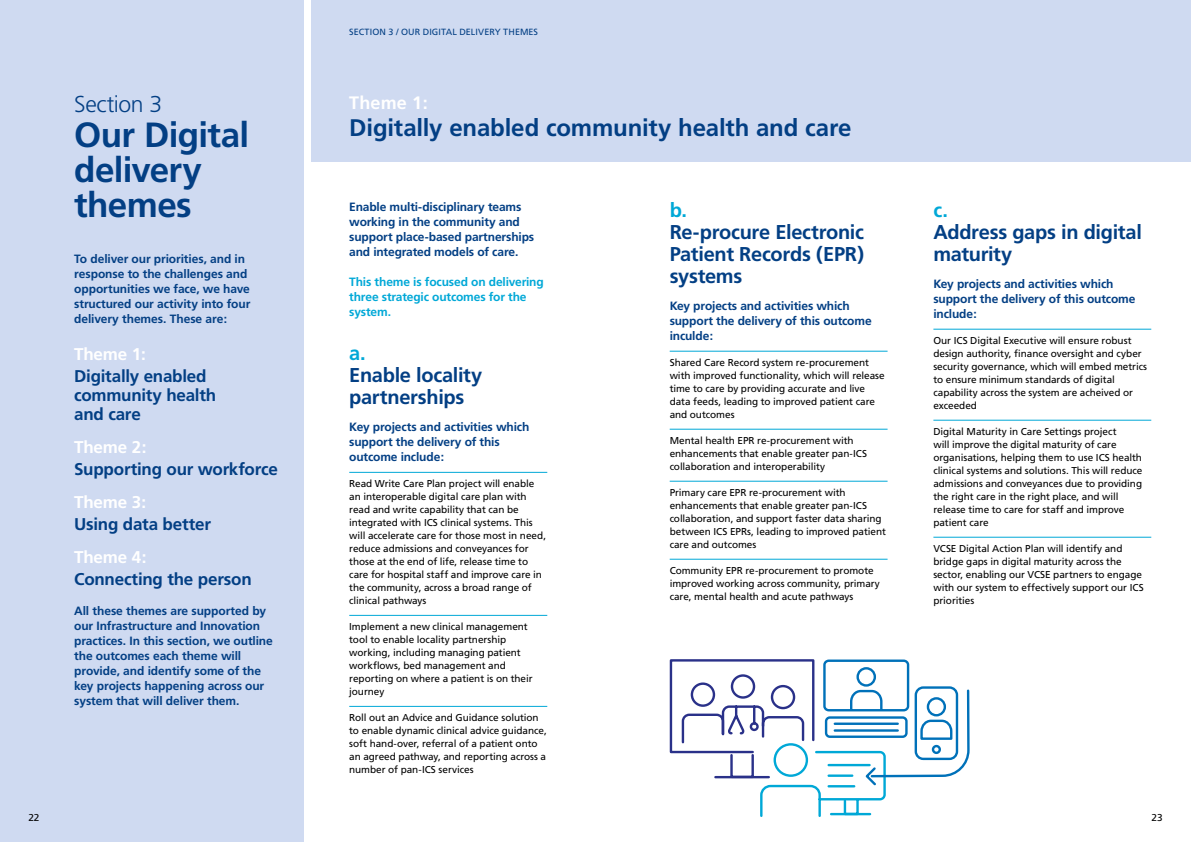
<style>
.page{position:relative;width:1191px;height:842px;background:#fff}
.page>*{position:absolute;margin:0;border:0;box-sizing:border-box;transform-origin:0 0}
.t1{font:700 35px/35px "Frutiger";letter-spacing:-.02em;color:#033f84}
.t2{font:700 24px "Frutiger";letter-spacing:-.005em;color:#033f84}
.t3{font:300 23px "Frutiger";letter-spacing:-.02em;color:#033f84}
.t4{font:700 20px/22px "Frutiger";letter-spacing:-.015em;color:#033f84}
.t5{font:700 20px "Frutiger";color:#00a8d7}
.t6{font:700 18px "Frutiger";letter-spacing:.01em;color:#fff}
.t7{font:700 17px/19px "Frutiger";letter-spacing:-.015em;color:#033f84}
.t8{font:700 17px "Frutiger";letter-spacing:-.01em;color:#fff}
.t9{font:700 12px/15px "Frutiger";letter-spacing:-.01em;color:#033f84}
.t10{font:700 12px/15px "Frutiger";letter-spacing:-.01em;color:#00a8d7}
.t11{font:10px/13px "Frutiger";letter-spacing:-.01em;color:#000}
.t12{font:9px "Frutiger";letter-spacing:.01em;color:#033f84}
</style>
<div class="page">
<div style="left:312px;top:0;width:879px;height:162px;background:#cfdaf1"></div>
<div style="left:0;top:0;width:303px;height:842px;background:#cfdaf1"></div>
<hr style="left:349px;top:472px;width:198px;height:1px;background:#00a8d7">
<hr style="left:349px;top:615px;width:198px;height:1px;background:#00a8d7">
<hr style="left:349px;top:706px;width:198px;height:1px;background:#00a8d7">
<hr style="left:669px;top:351px;width:218px;height:1px;background:#00a8d7">
<hr style="left:669px;top:429px;width:218px;height:1px;background:#00a8d7">
<hr style="left:669px;top:481px;width:218px;height:1px;background:#00a8d7">
<hr style="left:669px;top:559px;width:218px;height:1px;background:#00a8d7">
<hr style="left:933px;top:329px;width:218px;height:1px;background:#00a8d7">
<hr style="left:933px;top:420px;width:218px;height:1px;background:#00a8d7">
<hr style="left:933px;top:537px;width:218px;height:1px;background:#00a8d7">
<svg style="left:669px;top:659px;width:301px;height:158px"></svg>
<h3 class="t3" style="left:74px;top:94px;width:90px">Section 3</h3>
<h1 class="t1" style="left:74px;top:120px;width:176px">Our Digital delivery themes</h1>
<p class="t9" style="left:74px;top:252px;width:178px">To deliver our priorities, and in response to the challenges and opportunities we face, we have structured our activity into four delivery themes. These are:</p>
<h3 class="t8" style="left:74px;top:347px;width:73px">Theme 1:</h3>
<h3 class="t7" style="left:74px;top:368px;width:143px">Digitally enabled community health and care</h3>
<h3 class="t8" style="left:74px;top:440px;width:74px">Theme 2:</h3>
<h3 class="t7" style="left:74px;top:461px;width:205px">Supporting our workforce</h3>
<h3 class="t8" style="left:74px;top:495px;width:74px">Theme 3:</h3>
<h3 class="t7" style="left:74px;top:516px;width:138px">Using data better</h3>
<h3 class="t8" style="left:74px;top:550px;width:74px">Theme 4:</h3>
<h3 class="t7" style="left:74px;top:571px;width:179px">Connecting the person</h3>
<p class="t9" style="left:74px;top:604px;width:200px">All these themes are supported by our Infrastructure and Innovation practices. In this section, we outline the outcomes each theme will provide, and identify some of the key projects happening across our system that will deliver them.</p>
<p class="t11" style="left:28px;top:812px;width:13px">22</p>
<p class="t12" style="left:349px;top:28px;width:190px">SECTION 3 / OUR DIGITAL DELIVERY THEMES</p>
<h3 class="t6" style="left:349px;top:95px;width:80px">Theme 1:</h3>
<h2 class="t2" style="left:349px;top:118px;width:504px">Digitally enabled community health and care</h2>
<p class="t9" style="left:349px;top:200px;width:186px">Enable multi-disciplinary teams working in the community and support place-based partnerships and integrated models of care.</p>
<p class="t10" style="left:349px;top:275px;width:196px">This theme is focused on delivering three strategic outcomes for the system.</p>
<h3 class="t5" style="left:349px;top:345px;width:18px">a.</h3>
<h3 class="t4" style="left:349px;top:366px;width:134px">Enable locality partnerships</h3>
<p class="t9" style="left:349px;top:420px;width:182px">Key projects and activities which support the delivery of this outcome include:</p>
<p class="t11" style="left:349px;top:478px;width:198px">Read Write Care Plan project will enable an interoperable digital care plan with read and write capability that can be integrated with ICS clinical systems. This will accelerate care for those most in need, reduce admissions and conveyances for those at the end of life, release time to care for hospital staff and improve care in the community, across a broad range of clinical pathways</p>
<p class="t11" style="left:349px;top:621px;width:185px">Implement a new clinical management tool to enable locality partnership working, including managing patient workflows, bed management and reporting on where a patient is on their journey</p>
<p class="t11" style="left:349px;top:712px;width:199px">Roll out an Advice and Guidance solution to enable dynamic clinical advice guidance, soft hand-over, referral of a patient onto an agreed pathway, and reporting across a number of pan-ICS services</p>
<h3 class="t5" style="left:669px;top:202px;width:19px">b.</h3>
<h3 class="t4" style="left:669px;top:222px;width:196px;text-align:justify">Re-procure Electronic Patient Records (EPR) systems</h3>
<p class="t9" style="left:669px;top:299px;width:203px">Key projects and activities which support the delivery of this outcome inculde:</p>
<p class="t11" style="left:669px;top:357px;width:217px">Shared Care Record system re-procurement with improved functionality, which will release time to care by providing accurate and live data feeds, leading to improved patient care and outcomes</p>
<p class="t11" style="left:669px;top:435px;width:199px">Mental health EPR re-procurement with enhancements that enable greater pan-ICS collaboration and interoperability</p>
<p class="t11" style="left:669px;top:487px;width:218px">Primary care EPR re-procurement with enhancements that enable greater pan-ICS collaboration, and support faster data sharing between ICS EPRs, leading to improved patient care and outcomes</p>
<p class="t11" style="left:669px;top:565px;width:212px">Community EPR re-procurement to promote improved working across community, primary care, mental health and acute pathways</p>
<h3 class="t5" style="left:933px;top:202px;width:16px">c.</h3>
<h3 class="t4" style="left:933px;top:222px;width:210px">Address gaps in digital maturity</h3>
<p class="t9" style="left:933px;top:277px;width:203px">Key projects and activities which support the delivery of this outcome include:</p>
<p class="t11" style="left:933px;top:335px;width:215px">Our ICS Digital Executive will ensure robust design authority, finance oversight and cyber security governance, which will embed metrics to ensure minimum standards of digital capability across the system are acheived or exceeded</p>
<p class="t11" style="left:933px;top:426px;width:210px">Digital Maturity in Care Settings project<br>will improve the digital maturity of care organisations, helping them to use ICS health clinical systems and solutions. This will reduce admissions and conveyances due to providing the right care in the right place, and will release time to care for staff and improve patient care</p>
<p class="t11" style="left:933px;top:543px;width:212px">VCSE Digital Action Plan will identify and bridge gaps in digital maturity across the sector, enabling our VCSE partners to engage with our system to effectively support our ICS priorities</p>
<p class="t11" style="left:1151px;top:812px;width:13px">23</p>
</div>
